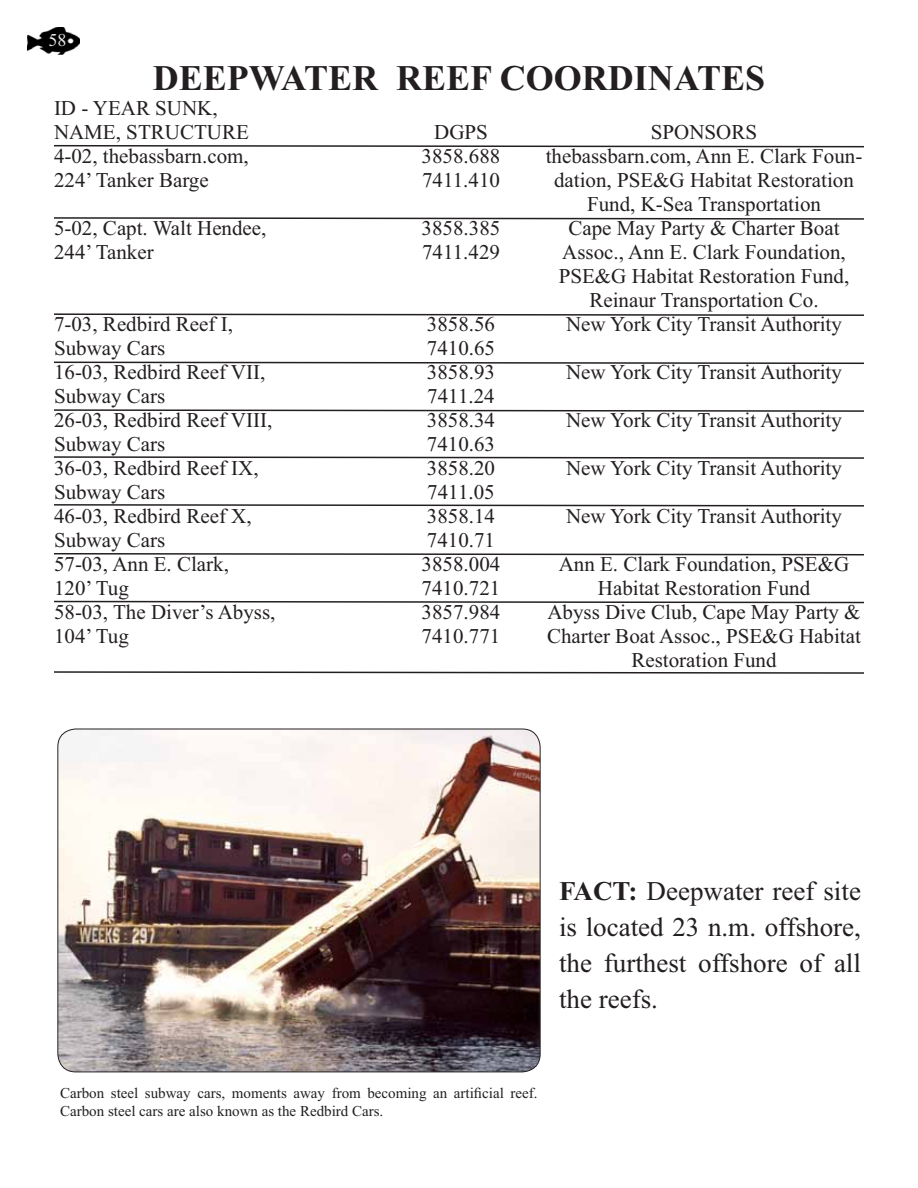
<style>
.page{position:relative;width:918px;height:1188px;background:#fff}
.page>*{position:absolute;margin:0;border:0;box-sizing:border-box;transform-origin:0 0}
.t1{font:700 36px "Times New Roman";color:#231f20}
.t2{font:27px/36px "Times New Roman";color:#231f20;text-align:justify}
.t3{font:21px/24px "Times New Roman";color:#231f20}
.t4{font:18px "Times New Roman";color:#e9eaeb}
.t5{font:15px/18px "Times New Roman";color:#231f20}
.s1{font-weight:700}
</style>
<div class="page">
<img style="left:27px;top:27px;width:53px;height:27px">
<svg style="left:54px;top:144px;width:810px;height:4px"></svg>
<svg style="left:54px;top:553px;width:810px;height:3px"></svg>
<svg style="left:54px;top:361px;width:810px;height:3px"></svg>
<svg style="left:54px;top:217px;width:810px;height:3px"></svg>
<svg style="left:54px;top:600px;width:810px;height:4px"></svg>
<svg style="left:54px;top:409px;width:810px;height:3px"></svg>
<svg style="left:54px;top:456px;width:810px;height:3px"></svg>
<svg style="left:54px;top:313px;width:810px;height:3px"></svg>
<svg style="left:54px;top:504px;width:810px;height:3px"></svg>
<svg style="left:54px;top:671px;width:810px;height:3px"></svg>
<img style="left:58px;top:729px;width:482px;height:343px;border-radius:18px">
<p class="t4" style="left:48px;top:33px;width:19px">58</p>
<h1 class="t1" style="left:153px;top:66px;width:614px">DEEPWATER REEF COORDINATES</h1>
<p class="t3" style="left:54px;top:98px;width:196px">ID - YEAR SUNK,<br>NAME, STRUCTURE<br>4-02, thebassbarn.com,<br>224’ Tanker Barge</p>
<p class="t3" style="left:54px;top:218px;width:214px">5-02, Capt. Walt Hendee,<br>244’ Tanker</p>
<p class="t3" style="left:422px;top:122px;width:80px;text-align:center">DGPS<br>3858.688<br>7411.410</p>
<p class="t3" style="left:422px;top:218px;width:80px">3858.385<br>7411.429</p>
<p class="t3" style="left:546px;top:122px;width:318px;text-align:center">SPONSORS<br>thebassbarn.com, Ann E. Clark Foun&shy;dation, PSE&amp;G Habitat Restoration<br>Fund, K-Sea Transportation<br>Cape May Party &amp; Charter Boat<br>Assoc., Ann E. Clark Foundation,<br>PSE&amp;G Habitat Restoration Fund,<br>Reinaur Transportation Co.<br>New York City Transit Authority</p>
<p class="t3" style="left:566px;top:362px;width:277px">New York City Transit Authority</p>
<p class="t3" style="left:566px;top:410px;width:277px">New York City Transit Authority</p>
<p class="t3" style="left:566px;top:458px;width:277px">New York City Transit Authority</p>
<p class="t3" style="left:566px;top:506px;width:277px">New York City Transit Authority</p>
<p class="t3" style="left:547px;top:554px;width:315px;text-align:center">Ann E. Clark Foundation, PSE&amp;G<br>Habitat Restoration Fund<br>Abyss Dive Club, Cape May Party &amp;<br>Charter Boat Assoc., PSE&amp;G Habitat<br>Restoration Fund</p>
<p class="t3" style="left:54px;top:314px;width:223px">7-03, Redbird Reef I,<br>Subway Cars<br>16-03, Redbird Reef VII,<br>Subway Cars<br>26-03, Redbird Reef VIII,<br>Subway Cars<br>36-03, Redbird Reef IX,<br>Subway Cars<br>46-03, Redbird Reef X,<br>Subway Cars<br>57-03, Ann E. Clark,<br>120’ Tug<br>58-03, The Diver’s Abyss,<br>104’ Tug</p>
<p class="t3" style="left:422px;top:314px;width:80px">3858.56<br>7410.65<br>3858.93<br>7411.24<br>3858.34<br>7410.63<br>3858.20<br>7411.05<br>3858.14<br>7410.71<br>3858.004<br>7410.721<br>3857.984<br>7410.771</p>
<p class="t2" style="left:559px;top:876px;width:303px"><span class="s1">FACT:</span> Deepwater reef site is located 23 n.m. offshore, the furthest offshore of all the reefs.</p>
<p class="t5" style="left:60px;top:1085px;width:479px">Carbon steel subway cars, moments away from becoming an artificial reef.<br>Carbon steel cars are also known as the Redbird Cars.</p>
</div>
